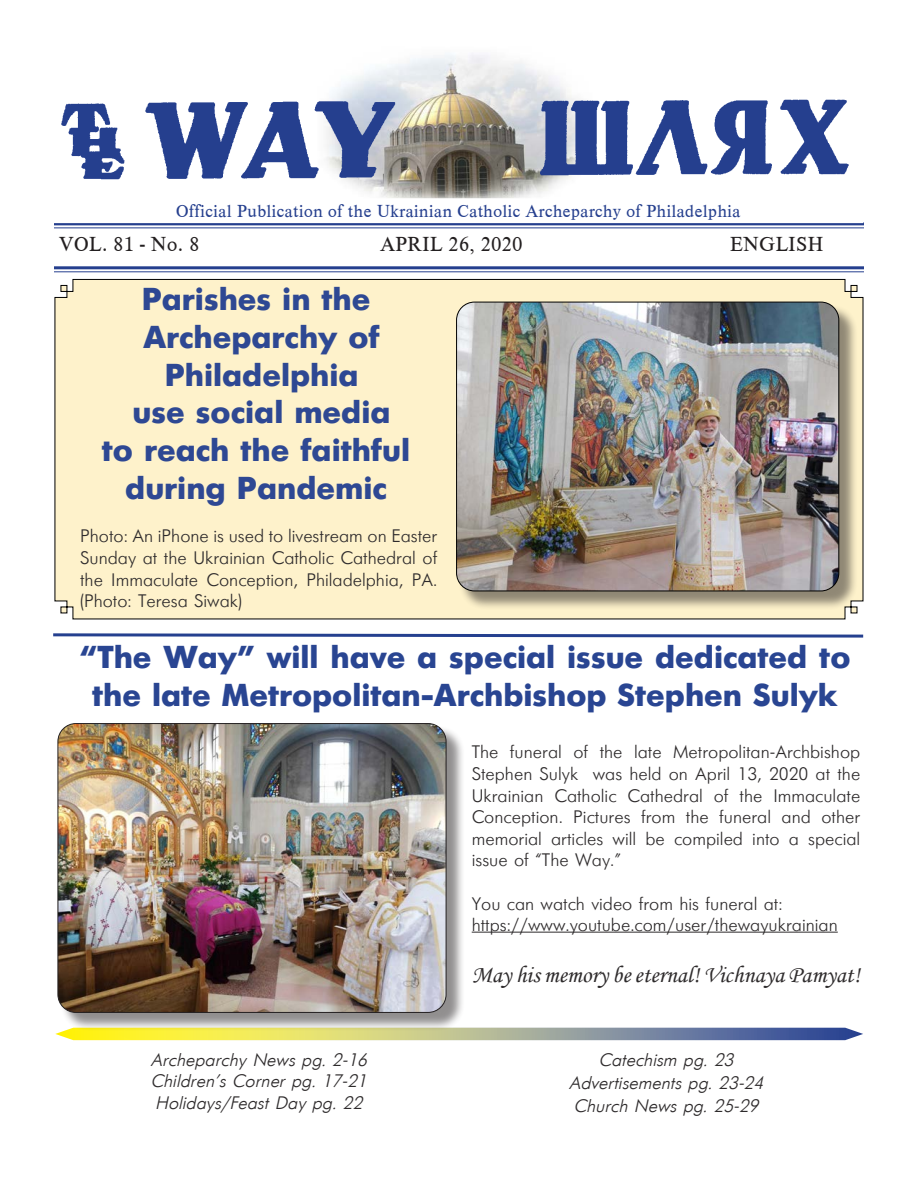
<style>
.page{position:relative;width:918px;height:1188px;background:#fff}
.page>*{position:absolute;margin:0;border:0;box-sizing:border-box;transform-origin:0 0}
.t1{font:700 31.5px "Ukrainian Futuris";color:#2e4893}
.t2{font:700 31.5px/37.8px "Ukrainian Futuris";color:#294592;text-align:center}
.t3{font:24px "Monotype Corsiva";color:#2e2b2c}
.t4{font:21px "CR Timesky Cyrillic";color:#231f20}
.t5{font:18px/21.6px "Ukrainian Futuris";color:#2e2b2c;text-align:justify}
.t6{font:italic 18px "Ukrainian Futuris";color:#2e2b2c}
.t7{font:18px "CR Timesky Cyrillic";color:#253f8e}
</style>
<div class="page">
<hr style="left:54px;top:222px;width:810px;height:3px;background:#253f8e">
<hr style="left:54px;top:227px;width:810px;height:1px;background:#253f8e">
<img style="left:351px;top:53px;width:205px;height:145px">
<div style="left:53px;top:198px;width:810px;height:25px;border:2px solid #fff"></div>
<hr style="left:54px;top:266px;width:810px;height:3px;background:#253f8e">
<hr style="left:54px;top:271px;width:810px;height:1px;background:#253f8e">
<svg style="left:53px;top:633px;width:811px;height:5px"></svg>
<svg style="left:55px;top:1028px;width:808px;height:12px;background:#a9af82"></svg>
<img style="left:57px;top:82px;width:344px;height:119px">
<img style="left:531px;top:81px;width:318px;height:117px">
<div style="left:55px;top:279px;width:808px;height:340px;background:#fef2cb"></div>
<hr style="left:472px;top:932px;width:366px;height:1px;background:#2e2b2c">
<div style="left:60px;top:726px;width:405px;height:305px;background:#231f20;opacity:.5"></div>
<img style="left:58px;top:724px;width:388px;height:288px">
<div style="left:58px;top:723px;width:388px;height:290px;border:1px solid #231f20;border-radius:18px"></div>
<div style="left:459px;top:304px;width:399px;height:306px;background:#231f20;opacity:.5"></div>
<img style="left:457px;top:302px;width:382px;height:289px">
<div style="left:456px;top:302px;width:383px;height:289px;border:1px solid #000;border-radius:18px"></div>
<p class="t7" style="left:176px;top:201px;width:566px">Official Publication of the Ukrainian Catholic Archeparchy of Philadelphia</p>
<p class="t4" style="left:59px;top:232px;width:142px">VOL. 81 - No. 8</p>
<p class="t4" style="left:380px;top:232px;width:144px">APRIL 26, 2020</p>
<p class="t4" style="left:730px;top:232px;width:96px">ENGLISH</p>
<p class="t1" style="left:142px;top:282px;width:230px">Parishes in the</p>
<p class="t1" style="left:143px;top:319px;width:238px">Archeparchy of</p>
<p class="t1" style="left:165px;top:357px;width:195px">Philadelphia</p>
<p class="t1" style="left:133px;top:395px;width:259px">use social media</p>
<p class="t1" style="left:102px;top:433px;width:310px">to reach the faithful</p>
<p class="t1" style="left:125px;top:471px;width:263px">during Pandemic</p>
<p class="t5" style="left:80px;top:526px;width:359px">Photo: An iPhone is used to livestream on Easter Sunday at the Ukrainian Catholic Cathedral of the Immaculate Conception, Philadelphia, PA. (Photo: Teresa Siwak)</p>
<p class="t2" style="left:80px;top:639px;width:772px">“The Way” will have a special issue dedicated to the late Metropolitan-Archbishop Stephen Sulyk</p>
<p class="t5" style="left:472px;top:742px;width:390px">The funeral of the late Metropolitan-Archbishop Stephen Sulyk was held on April 13, 2020 at the Ukrainian Catholic Cathedral of the Immaculate Conception. Pictures from the funeral and other memorial articles will be compiled into a special issue of “The Way.”</p>
<p class="t5" style="left:472px;top:893px;width:312px">You can watch video from his funeral at:</p>
<p class="t5" style="left:472px;top:915px;width:368px">https://www.youtube.com/user/thewayukrainian</p>
<p class="t3" style="left:472px;top:960px;width:390px">May his memory be eternal! Vichnaya Pamyat!</p>
<p class="t6" style="left:150px;top:1050px;width:218px">Archeparchy News pg. 2-16</p>
<p class="t6" style="left:151px;top:1072px;width:218px">Children’s Corner pg. 17-21</p>
<p class="t6" style="left:155px;top:1093px;width:209px">Holidays/Feast Day pg. 22</p>
<p class="t6" style="left:599px;top:1050px;width:136px">Catechism pg. 23</p>
<p class="t6" style="left:569px;top:1074px;width:196px">Advertisements pg. 23-24</p>
<p class="t6" style="left:573px;top:1097px;width:187px">Church News pg. 25-29</p>
</div>
